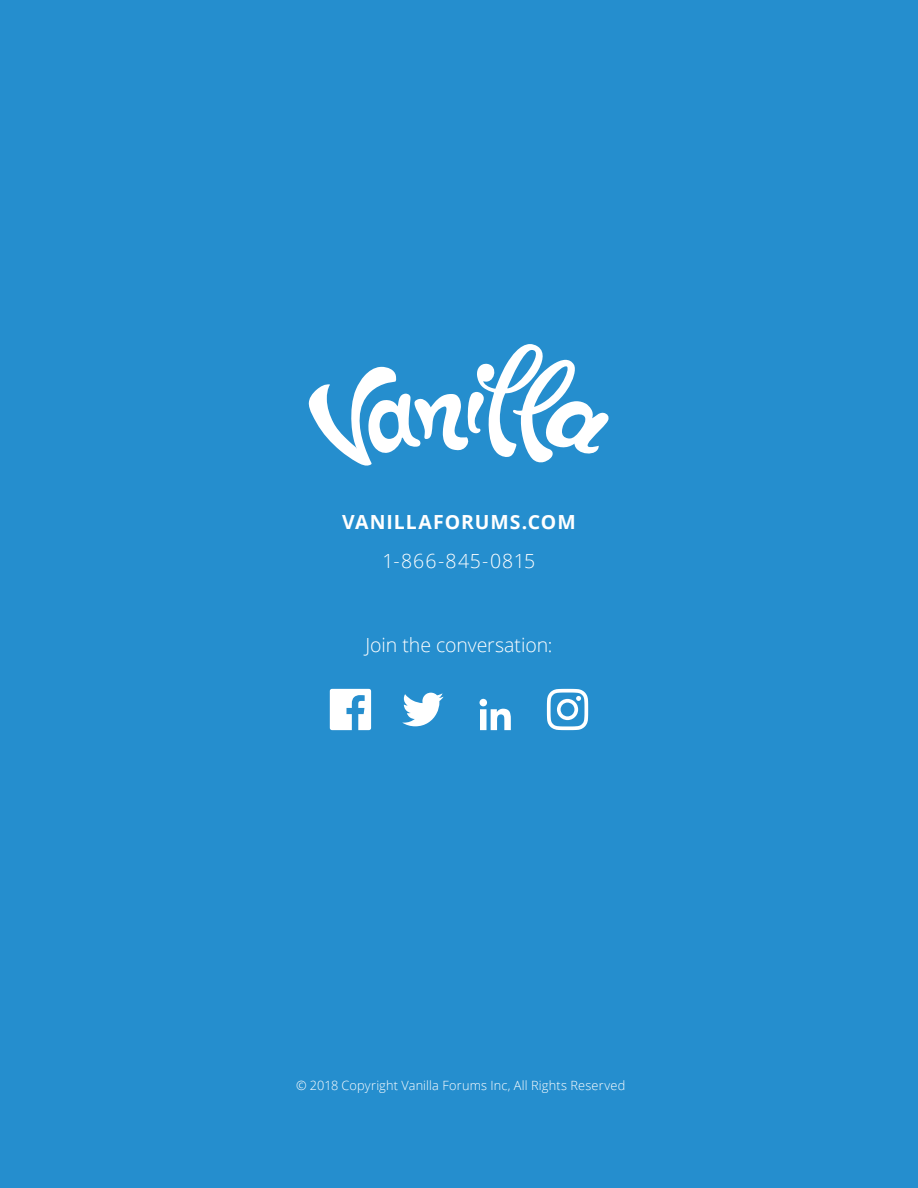
<style>
.page{position:relative;width:918px;height:1188px;background:#258ece}
.page>*{position:absolute;margin:0;border:0;box-sizing:border-box;transform-origin:0 0}
.t1{font:300 19.5px "Open Sans";color:#fff}
.t2{font:700 19.5px "Open Sans";letter-spacing:.045em;color:#fff}
.t3{font:300 19.5px "Open Sans";letter-spacing:.045em;color:#fff}
.t4{font:300 12.75px "Open Sans";letter-spacing:.015em;color:#fff}
</style>
<div class="page">
<svg style="left:547px;top:689px;width:41px;height:41px"></svg>
<svg style="left:480px;top:699px;width:31px;height:31px"></svg>
<svg style="left:402px;top:693px;width:41px;height:33px"></svg>
<svg style="left:330px;top:689px;width:41px;height:41px"></svg>
<svg style="left:308px;top:344px;width:271px;height:122px"></svg>
<h1 class="t2" style="left:342px;top:508px;width:235px">VANILLAFORUMS.COM</h1>
<h1 class="t3" style="left:383px;top:548px;width:154px">1-866-845-0815</h1>
<h1 class="t1" style="left:365px;top:631px;width:189px">Join the conversation:</h1>
<p class="t4" style="left:296px;top:1077px;width:331px">© 2018 Copyright Vanilla Forums Inc, All Rights Reserved</p>
</div>
